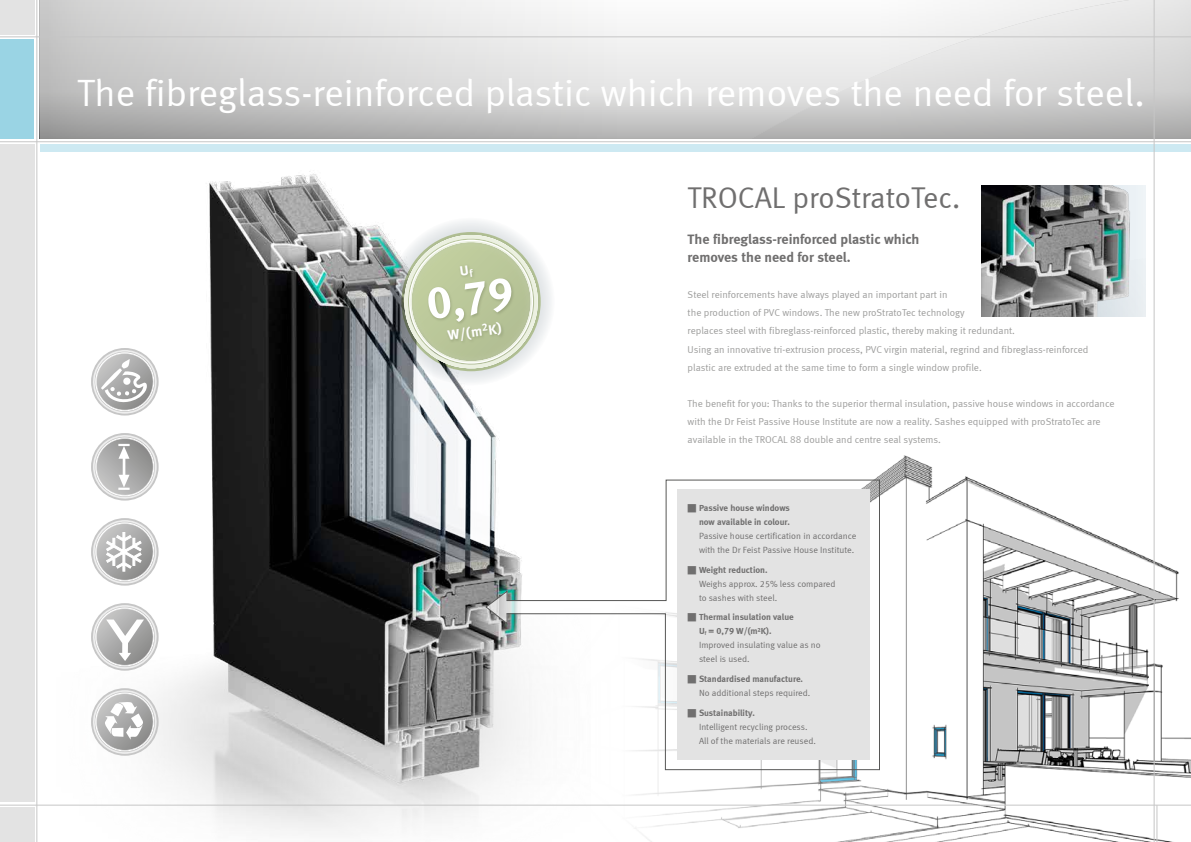
<style>
.page{position:relative;width:1191px;height:842px;background:#fff}
.page>*{position:absolute;margin:0;border:0;box-sizing:border-box;transform-origin:0 0}
.t1{font:45.4px "Meta Bold LF Caps";color:#fff}
.t2{font:38px "Meta Normal LF";color:#fff}
.t3{font:30px "Meta Normal LF";color:#706f6f}
.t4{font:14.2px "Meta Bold LF";color:#fff}
.t5{font:14px/18px "Meta Bold LF";color:#706f6f}
.t6{font:10px/18px "Meta Normal LF";color:#9d9d9c}
.t7{font:9px/14px "Meta Normal LF";color:#706f6f}
.t8{font:9px/14px "Meta Bold LF";color:#706f6f;text-align:right}
</style>
<div class="page">
<img style="left:590px;top:433px;width:601px;height:409px">
<img style="left:0;top:89px;width:590px;height:753px">
<svg style="left:617px;top:0;width:574px;height:139px"></svg>
<svg style="left:40px;top:0;width:577px;height:139px;background:#d0d0d0"></svg>
<hr style="left:37px;top:0;width:1px;height:842px;background:#c6c6c6">
<div style="left:0;top:145px;width:34px;height:657px;background:#e3e3e3"></div>
<div style="left:0;top:808px;width:34px;height:34px;background:#e3e3e3"></div>
<div style="left:0;top:0;width:34px;height:34px;background:#e3e3e3"></div>
<div style="left:0;top:40px;width:34px;height:99px;background:#9ad4e4"></div>
<div style="left:40px;top:145px;width:1151px;height:7px;background:#cde9f2"></div>
<hr style="left:0;top:141px;width:1191px;height:1px;background:#c6c6c6">
<hr style="left:0;top:37px;width:1191px;height:1px;background:#c6c6c6">
<hr style="left:1153px;top:0;width:1px;height:842px;background:#c6c6c6">
<hr style="left:0;top:805px;width:1191px;height:1px;background:#c6c6c6">
<hr style="left:1156px;top:805px;width:1px;height:37px;background:#c6c6c6">
<div style="left:387px;top:218px;width:168px;height:168px;border:26px solid #83929b;border-radius:50%"></div>
<svg style="left:91px;top:690px;width:67px;height:64px"></svg>
<svg style="left:91px;top:605px;width:67px;height:64px"></svg>
<svg style="left:91px;top:520px;width:67px;height:64px"></svg>
<svg style="left:93px;top:434px;width:64px;height:67px"></svg>
<svg style="left:91px;top:350px;width:67px;height:64px"></svg>
<img style="left:981px;top:185px;width:164px;height:131px">
<svg style="left:505px;top:479px;width:375px;height:292px"></svg>
<svg style="left:484px;top:589px;width:181px;height:37px"></svg>
<svg style="left:398px;top:229px;width:146px;height:145px;background:#c5ceb2"></svg>
<h2 class="t2" style="left:77px;top:70px;width:1069px">The fibreglass-reinforced plastic which removes the need for steel.</h2>
<h1 class="t1" style="left:423px;top:277px;width:89px;rotate:-8deg">0,79</h1>
<h3 class="t4" style="left:446px;top:327px;width:56px;rotate:-8deg">W/(m<sup>2</sup>K)</h3>
<h3 class="t3" style="left:687px;top:181px;width:274px">TROCAL proStratoTec.</h3>
<h3 class="t5" style="left:687px;top:230px;width:233px">The fibreglass-reinforced plastic which removes the need for steel.</h3>
<p class="t6" style="left:687px;top:286px;width:402px">Steel reinforcements have always played an important part in<br>the production of PVC windows. The new proStratoTec technology<br>replaces steel with fibreglass-reinforced plastic, thereby making it redundant.<br>Using an innovative tri-extrusion process, PVC virgin material, regrind and fibreglass-reinforced plastic are extruded at the same time to form a single window profile.</p>
<p class="t6" style="left:687px;top:394px;width:428px">The benefit for you: Thanks to the superior thermal insulation, passive house windows in accordance with the Dr Feist Passive House Institute are now a reality. Sashes equipped with proStratoTec are available in the TROCAL 88 double and centre seal systems.</p>
<p class="t8" style="left:687px;top:501px;width:104px">■ Passive house windows now available in colour.</p>
<p class="t7" style="left:699px;top:529px;width:159px">Passive house certification in accordance with the Dr Feist Passive House Institute.</p>
<p class="t8" style="left:687px;top:562px;width:81px">■ Weight reduction.</p>
<p class="t7" style="left:699px;top:576px;width:138px">Weighs approx. 25% less compared to sashes with steel.</p>
<p class="t8" style="left:699px;top:610px;width:96px;text-align:left;text-indent:-11px">■ Thermal insulation value<br>U<sub>f</sub> = 0,79 W/(m²K).</p>
<p class="t7" style="left:699px;top:638px;width:123px">Improved insulating value as no steel is used.</p>
<p class="t8" style="left:687px;top:672px;width:117px">■ Standardised manufacture.</p>
<p class="t7" style="left:699px;top:686px;width:113px">No additional steps required.</p>
<p class="t8" style="left:687px;top:705px;width:69px">■ Sustainability.</p>
<p class="t7" style="left:699px;top:719px;width:118px">Intelligent recycling process.<br>All of the materials are reused.</p>
</div>
